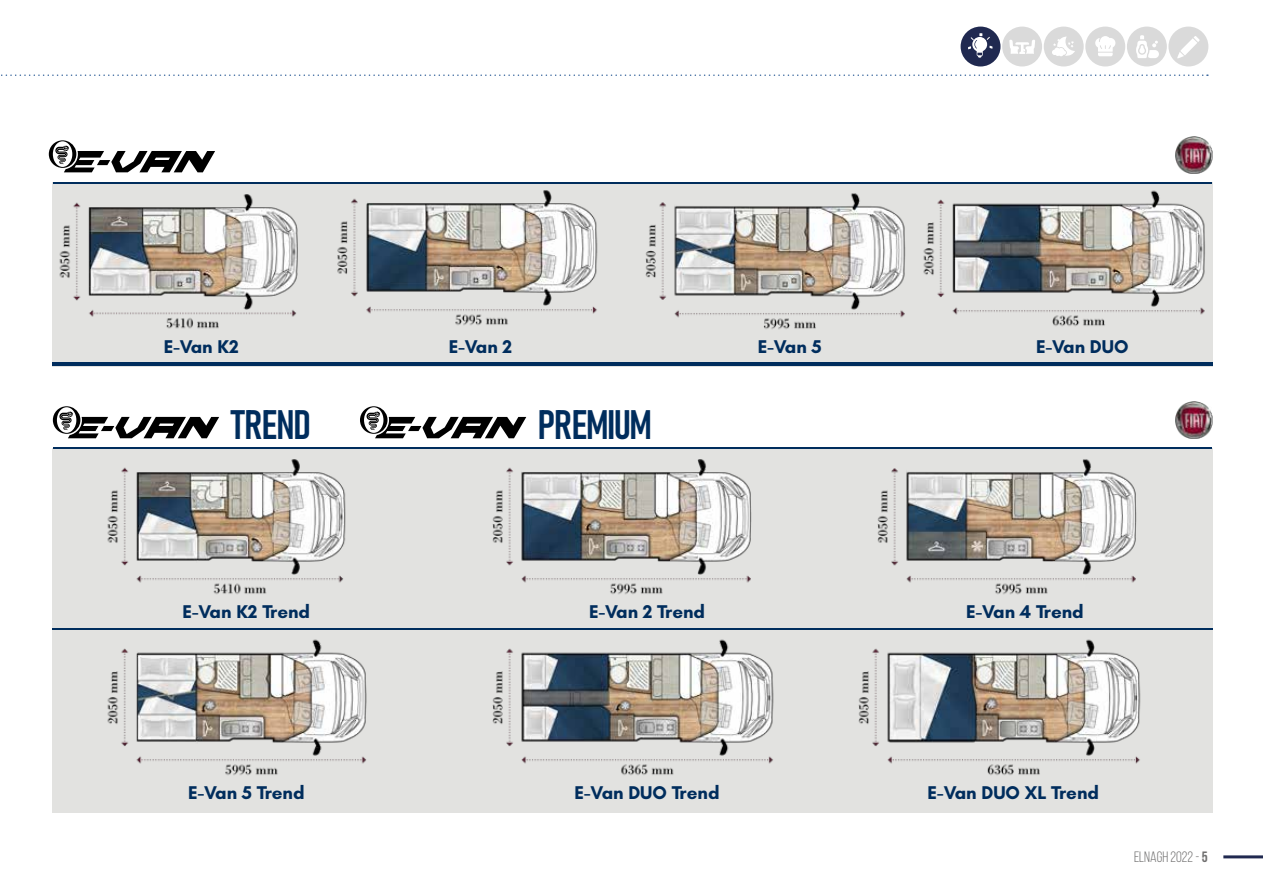
<style>
.page{position:relative;width:1263px;height:893px;background:#fff}
.page>*{position:absolute;margin:0;border:0;box-sizing:border-box;transform-origin:0 0}
.t1{font:40.65px "Bahnschrift";letter-spacing:-.025em;color:#002d5d}
.t2{font:700 18.75px "Glacial Indifference";color:#002d5d}
.t3{font:15px "Bebas Neue";color:#706f6f}
.s1{font-weight:700}
</style>
<div class="page">
<hr style="left:1223px;top:855px;width:40px;height:3px;background:#202950">
<div style="left:960px;top:27px;width:40px;height:39px;background:#202950;border-radius:50%"></div>
<div style="left:1002px;top:27px;width:40px;height:39px;background:#dadada;border-radius:50%"></div>
<div style="left:1044px;top:27px;width:40px;height:39px;background:#dadada;border-radius:50%"></div>
<div style="left:1085px;top:27px;width:40px;height:39px;background:#dadada;border-radius:50%"></div>
<div style="left:1127px;top:27px;width:40px;height:39px;background:#dadada;border-radius:50%"></div>
<div style="left:1168px;top:27px;width:40px;height:39px;background:#dadada;border-radius:50%"></div>
<svg style="left:968px;top:33px;width:24px;height:25px"></svg>
<svg style="left:1177px;top:36px;width:23px;height:22px"></svg>
<svg style="left:1009px;top:40px;width:26px;height:14px"></svg>
<svg style="left:1052px;top:37px;width:23px;height:19px"></svg>
<svg style="left:1095px;top:36px;width:20px;height:20px"></svg>
<svg style="left:1136px;top:35px;width:23px;height:23px"></svg>
<svg style="left:1px;top:74px;width:1207px;height:2px"></svg>
<div style="left:52px;top:182px;width:1160px;height:185px;background:#e2e2e0"></div>
<hr style="left:52px;top:363px;width:1160px;height:3px;background:#002d5d">
<hr style="left:53px;top:182px;width:1159px;height:2px;background:#002d5d">
<img style="left:53px;top:184px;width:391px;height:153px">
<img style="left:323px;top:184px;width:398px;height:150px">
<img style="left:616px;top:190px;width:413px;height:147px">
<hr style="left:52px;top:362px;width:1160px;height:2px;background:#002d5d">
<img style="left:917px;top:185px;width:296px;height:150px">
<img style="left:1175px;top:136px;width:37px;height:37px">
<svg style="left:49px;top:140px;width:166px;height:32px"></svg>
<div style="left:52px;top:448px;width:1160px;height:180px;background:#e2e2e0"></div>
<hr style="left:53px;top:447px;width:1159px;height:2px;background:#002d5d">
<img style="left:101px;top:449px;width:362px;height:153px">
<img style="left:463px;top:449px;width:413px;height:153px">
<img style="left:848px;top:456px;width:365px;height:146px">
<div style="left:52px;top:629px;width:1160px;height:184px;background:#e2e2e0"></div>
<hr style="left:52px;top:628px;width:1160px;height:1px;background:#002d5d">
<img style="left:101px;top:634px;width:362px;height:149px">
<img style="left:463px;top:634px;width:366px;height:149px">
<img style="left:829px;top:634px;width:384px;height:149px">
<img style="left:1175px;top:402px;width:37px;height:36px">
<svg style="left:53px;top:406px;width:166px;height:32px"></svg>
<svg style="left:360px;top:406px;width:166px;height:32px"></svg>
<p class="t2" style="left:164px;top:335px;width:77px">E-Van K2</p>
<p class="t2" style="left:449px;top:335px;width:65px">E-Van 2</p>
<p class="t2" style="left:758px;top:335px;width:66px">E-Van 5</p>
<p class="t2" style="left:1036px;top:335px;width:94px">E-Van DUO</p>
<h1 class="t1" style="left:231px;top:394px;width:82px">TREND</h1>
<h1 class="t1" style="left:538px;top:394px;width:116px">PREMIUM</h1>
<p class="t2" style="left:183px;top:600px;width:129px">E-Van K2 Trend</p>
<p class="t2" style="left:589px;top:600px;width:118px">E-Van 2 Trend</p>
<p class="t2" style="left:966px;top:600px;width:119px">E-Van 4 Trend</p>
<p class="t2" style="left:188px;top:781px;width:118px">E-Van 5 Trend</p>
<p class="t2" style="left:575px;top:781px;width:146px">E-Van DUO Trend</p>
<p class="t2" style="left:928px;top:781px;width:173px">E-Van DUO XL Trend</p>
<p class="t3" style="left:1134px;top:849px;width:75px">Elnagh 2022 - <span class="s1">5</span></p>
</div>
